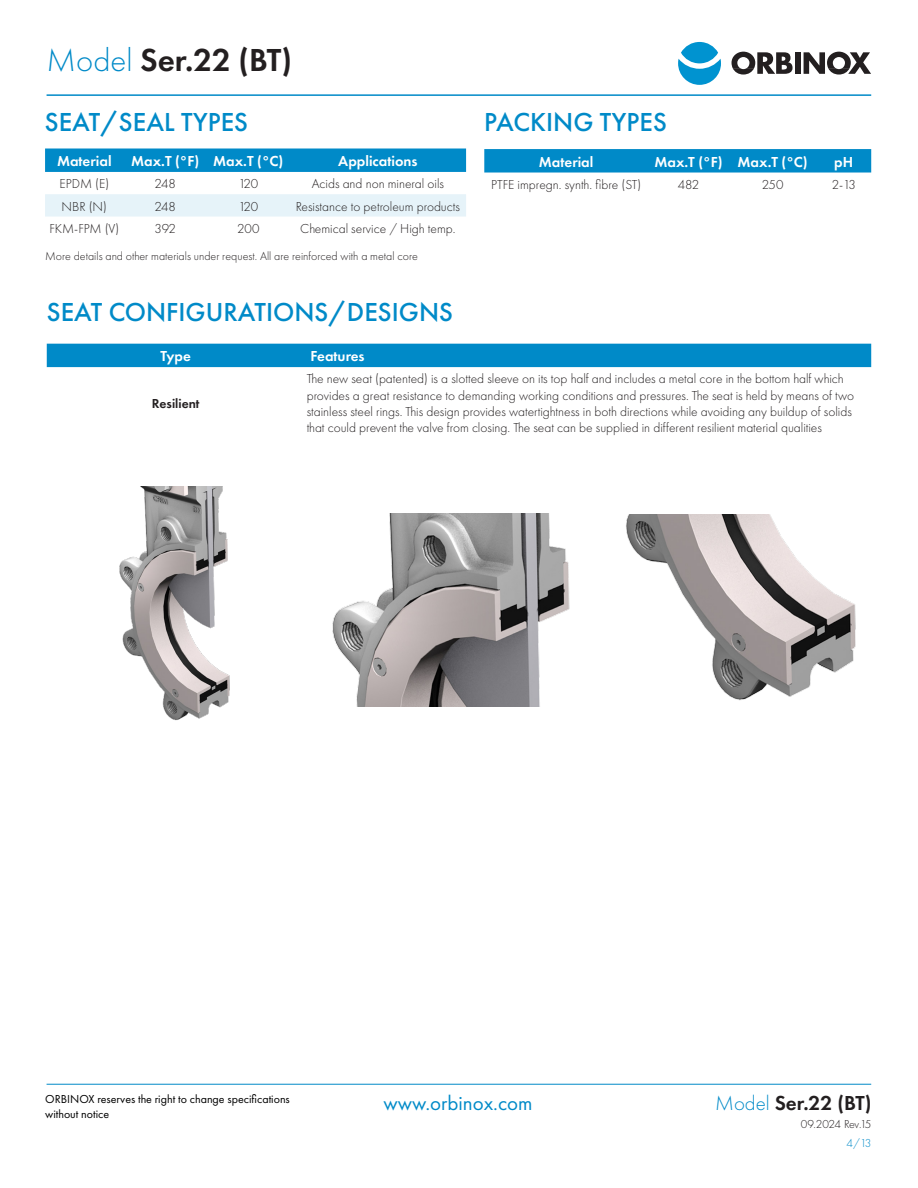
<style>
.page{position:relative;width:918px;height:1188px;background:#fff}
.page>*{position:absolute;margin:0;border:0;box-sizing:border-box;transform-origin:0 0}
.Modelo{font:600 33px "Futura PT";color:#231f20}
.títulos_n1{font:500 27px "Futura PT";color:#008ac8}
.t1{font:21px "Futura PT";color:#008ac8}
.Modelo_folio{font:600 21px "Futura PT";color:#231f20}
.t_encabezado{font:600 15px "Futura PT";color:#fff}
.t_cuerpo{font:300 13.5px/16.2px "Futura PT";color:#231f20}
.t_cuerpo-2{font:600 13.5px "Futura PT";color:#231f20}
.pie{font:300 12px "Futura PT";color:#231f20}
.base{font:12px "Futura PT";color:#000}
.base-2{font:300 12px "Futura PT";letter-spacing:-.04em;color:#231f20}
.base-3{font:300 12px "Futura PT";color:#008ac8}
.s1{font-weight:300;color:#008ac8}
</style>
<div class="page">
<hr style="left:47px;top:1084px;width:824px;height:1px;background:#008ac8">
<hr style="left:47px;top:94px;width:824px;height:2px;background:#008ac8">
<div style="left:681px;top:42px;width:37px;height:21px;background:#0093d0;border-radius:50%"></div>
<svg style="left:678px;top:59px;width:43px;height:26px"></svg>
<svg style="left:732px;top:52px;width:61px;height:23px"></svg>
<div style="left:795px;top:52px;width:5px;height:22px;background:#231f20"></div>
<svg style="left:804px;top:52px;width:67px;height:23px"></svg>
<svg style="left:45px;top:148px;width:421px;height:24px;background:#058cc9"></svg>
<div style="left:45px;top:194px;width:421px;height:23px;background:#e6f3f9"></div>
<svg style="left:484px;top:149px;width:387px;height:24px;background:#068cc9"></svg>
<div style="left:47px;top:344px;width:824px;height:23px;background:#008ac8"></div>
<img style="left:119px;top:486px;width:111px;height:235px">
<img style="left:626px;top:515px;width:230px;height:186px">
<img style="left:332px;top:513px;width:238px;height:194px">
<p class="Modelo" style="left:47px;top:39px;width:247px"><span class="s1">Model</span> Ser.22 (BT)</p>
<p class="títulos_n1" style="left:45px;top:106px;width:205px">SEAT/SEAL TYPES</p>
<p class="t_encabezado" style="left:57px;top:152px;width:56px">Material</p>
<p class="t_encabezado" style="left:131px;top:152px;width:70px">Max.T (°F)</p>
<p class="t_encabezado" style="left:213px;top:152px;width:72px">Max.T (°C)</p>
<p class="t_encabezado" style="left:338px;top:152px;width:81px">Applications</p>
<p class="t_cuerpo" style="left:59px;top:176px;width:51px">EPDM (E)</p>
<p class="t_cuerpo" style="left:154px;top:176px;width:23px">248</p>
<p class="t_cuerpo" style="left:238px;top:176px;width:21px">120</p>
<p class="t_cuerpo" style="left:312px;top:176px;width:134px">Acids and non mineral oils</p>
<p class="t_cuerpo" style="left:62px;top:198px;width:47px">NBR (N)</p>
<p class="t_cuerpo" style="left:154px;top:198px;width:23px">248</p>
<p class="t_cuerpo" style="left:238px;top:198px;width:21px">120</p>
<p class="t_cuerpo" style="left:296px;top:198px;width:166px">Resistance to petroleum products</p>
<p class="t_cuerpo" style="left:49px;top:220px;width:71px">FKM-FPM (V)</p>
<p class="t_cuerpo" style="left:154px;top:220px;width:23px">392</p>
<p class="t_cuerpo" style="left:237px;top:220px;width:24px">200</p>
<p class="t_cuerpo" style="left:300px;top:220px;width:157px">Chemical service / High temp.</p>
<p class="pie" style="left:45px;top:250px;width:374px">More details and other materials under request. All are reinforced with a metal core</p>
<p class="títulos_n1" style="left:47px;top:296px;width:408px">SEAT CONFIGURATIONS/DESIGNS</p>
<p class="títulos_n1" style="left:484px;top:106px;width:184px">PACKING TYPES</p>
<p class="t_encabezado" style="left:539px;top:152px;width:56px">Material</p>
<p class="t_encabezado" style="left:654px;top:152px;width:70px">Max.T (°F)</p>
<p class="t_encabezado" style="left:738px;top:152px;width:72px">Max.T (°C)</p>
<p class="t_encabezado" style="left:834px;top:152px;width:20px">pH</p>
<p class="t_cuerpo" style="left:491px;top:176px;width:152px">PTFE impregn. synth. fibre (ST)</p>
<p class="t_cuerpo" style="left:678px;top:176px;width:23px">482</p>
<p class="t_cuerpo" style="left:762px;top:176px;width:23px">250</p>
<p class="t_cuerpo" style="left:832px;top:176px;width:26px">2-13</p>
<p class="t_encabezado" style="left:160px;top:347px;width:32px">Type</p>
<p class="t_encabezado" style="left:311px;top:347px;width:56px">Features</p>
<p class="t_cuerpo-2" style="left:152px;top:395px;width:49px">Resilient</p>
<p class="t_cuerpo" style="left:307px;top:371px;width:549px">The new seat (patented) is a slotted sleeve on its top half and includes a metal core in the bottom half which provides a great resistance to demanding working conditions and pressures. The seat is held by means of two stainless steel rings. This design provides watertightness in both directions while avoiding any buildup of solids that could prevent the valve from closing. The seat can be supplied in different resilient material qualities</p>
<p class="base" style="left:45px;top:1092px;width:246px">ORBINOX reserves the right to change specifications</p>
<h3 class="t1" style="left:383px;top:1091px;width:151px">www.orbinox.com</h3>
<p class="base" style="left:45px;top:1107px;width:65px">without notice</p>
<p class="Modelo_folio" style="left:715px;top:1090px;width:158px"><span class="s1">Model</span> Ser.22 (BT)</p>
<p class="base-2" style="left:801px;top:1118px;width:72px">09.2024 Rev.15</p>
<p class="base-3" style="left:847px;top:1136px;width:26px">4/13</p>
</div>
